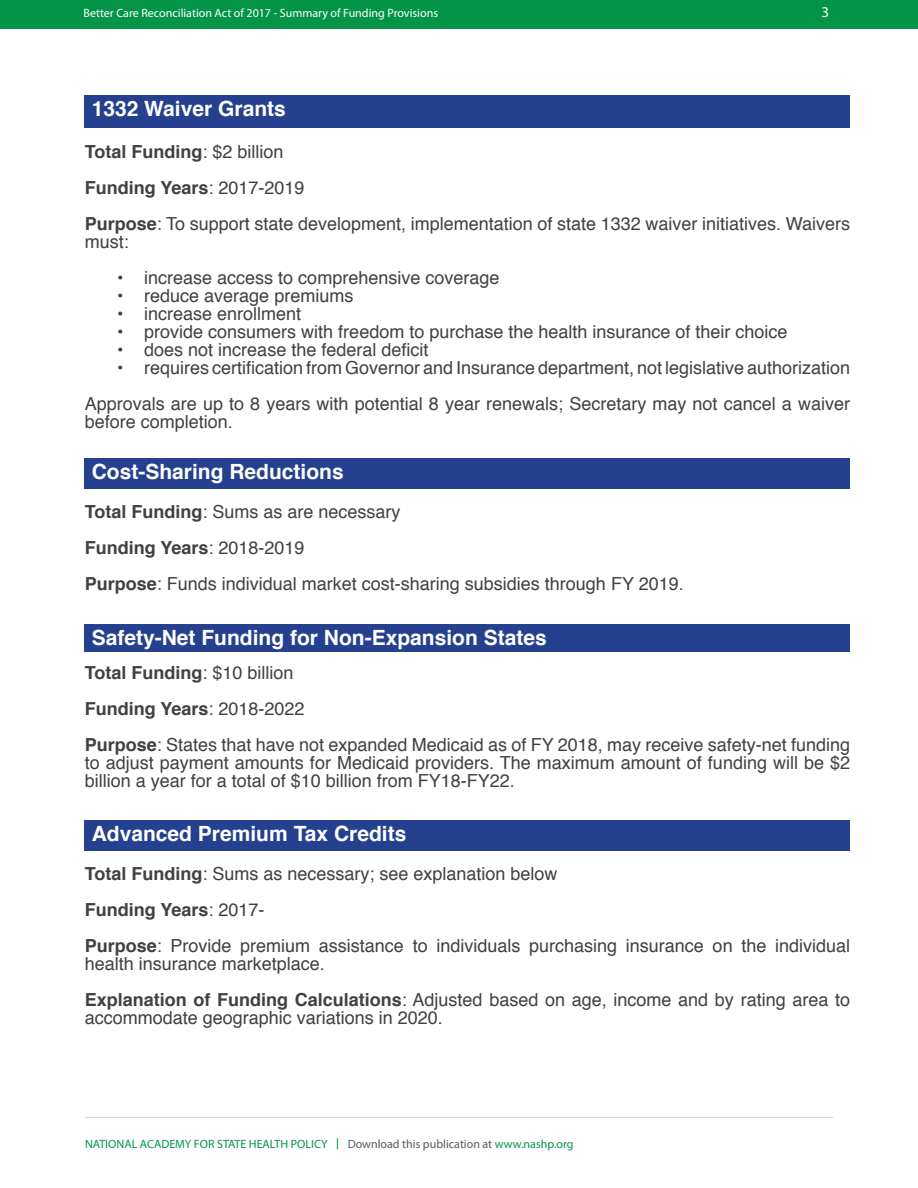
<style>
.page{position:relative;width:918px;height:1188px;background:#fff}
.page>*{position:absolute;margin:0;border:0;box-sizing:border-box;transform-origin:0 0}
.t1{font:700 21px "Helvetica";color:#fff}
.t2{font:18px/36px "Helvetica";color:#414042}
.t3{font:15px "Myriad Pro";color:#fff}
.t4{font:12px "Myriad Pro";color:#039447}
.t5{font:12px "Myriad Pro";color:#fff}
.s1{font-weight:700}
.s2{font-family:"Fira Sans"}
.s3{color:#58595b}
</style>
<div class="page">
<div style="left:0;top:0;width:918px;height:29px;background:#039447"></div>
<hr style="left:85px;top:1117px;width:748px;height:1px;background:#d1d3d4">
<div style="left:85px;top:95px;width:765px;height:33px;background:#25408f"></div>
<div style="left:85px;top:458px;width:765px;height:31px;background:#25408f"></div>
<div style="left:85px;top:820px;width:765px;height:31px;background:#25408f"></div>
<div style="left:85px;top:624px;width:765px;height:27px;background:#25408f"></div>
<p class="t5" style="left:83px;top:5px;width:356px">Better Care Reconciliation Act of 2017 - Summary of Funding Provisions</p>
<p class="t3" style="left:821px;top:3px;width:9px">3</p>
<p class="t1" style="left:92px;top:92px;width:196px">1332 Waiver Grants</p>
<p class="t2" style="left:85px;top:134px;width:767px"><span class="s1">Total Funding</span>: $2 billion<br><span class="s1">Funding Years</span>: 2017-2019<br><span class="s1">Purpose</span>: To support state development, implementation of state 1332 waiver initiatives. Waivers</p>
<p class="t2" style="left:85px;top:224px;width:46px">must:</p>
<p class="t2" style="left:117px;top:260px;width:384px">• increase access to comprehensive coverage</p>
<p class="t2" style="left:117px;top:278px;width:238px">• reduce average premiums</p>
<p class="t2" style="left:117px;top:296px;width:186px">• increase enrollment</p>
<p class="t2" style="left:117px;top:314px;width:672px">• provide consumers with freedom to purchase the health insurance of their choice</p>
<p class="t2" style="left:117px;top:332px;width:313px">• does not increase the federal deficit</p>
<p class="t2" style="left:85px;top:350px;width:767px;text-align:right">• requires certification from Governor and Insurance department, not legislative authorization<br>Approvals are up to 8 years with potential 8 year renewals; Secretary may not cancel a waiver</p>
<p class="t2" style="left:85px;top:404px;width:150px">before completion.</p>
<p class="t1" style="left:92px;top:455px;width:254px">Cost-Sharing Reductions</p>
<p class="t2" style="left:85px;top:494px;width:600px"><span class="s1">Total Funding</span>: Sums as are necessary<br><span class="s1">Funding Years</span>: 2018-2019<br><span class="s1">Purpose</span>: Funds individual market cost-sharing subsidies through FY 2019.</p>
<p class="t1" style="left:92px;top:620px;width:457px">Safety-Net Funding for Non-Expansion States</p>
<p class="t2" style="left:85px;top:655px;width:767px"><span class="s1">Total Funding</span>: $10 billion<br><span class="s1">Funding Years</span>: 2018-2022<br><span class="s1">Purpose</span>: States that have not expanded Medicaid as of FY 2018, may receive safety-net funding</p>
<p class="t2" style="left:85px;top:754px;width:767px;line-height:18px">to adjust payment amounts for Medicaid providers. The maximum amount of funding will be $2 billion a year for a total of $10 billion from FY18-FY22.</p>
<p class="t1" style="left:92px;top:817px;width:316px">Advanced Premium Tax Credits</p>
<p class="t2" style="left:85px;top:856px;width:767px"><span class="s1">Total Funding</span>: Sums as necessary; see explanation below<br><span class="s1">Funding Years</span>: 2017-<br><span class="s1">Purpose</span>: Provide premium assistance to individuals purchasing insurance on the individual</p>
<p class="t2" style="left:85px;top:946px;width:767px">health insurance marketplace.<br><span class="s1">Explanation of Funding Calculations</span>: Adjusted based on age, income and by rating area to</p>
<p class="t2" style="left:85px;top:1000px;width:360px">accommodate geographic variations in 2020.</p>
<p class="t4" style="left:85px;top:1136px;width:490px">NATIONAL ACADEMY FOR STATE HEALTH POLICY <span class="s2">|</span> <span class="s3">Download this publication at</span> www.nashp.org</p>
</div>
